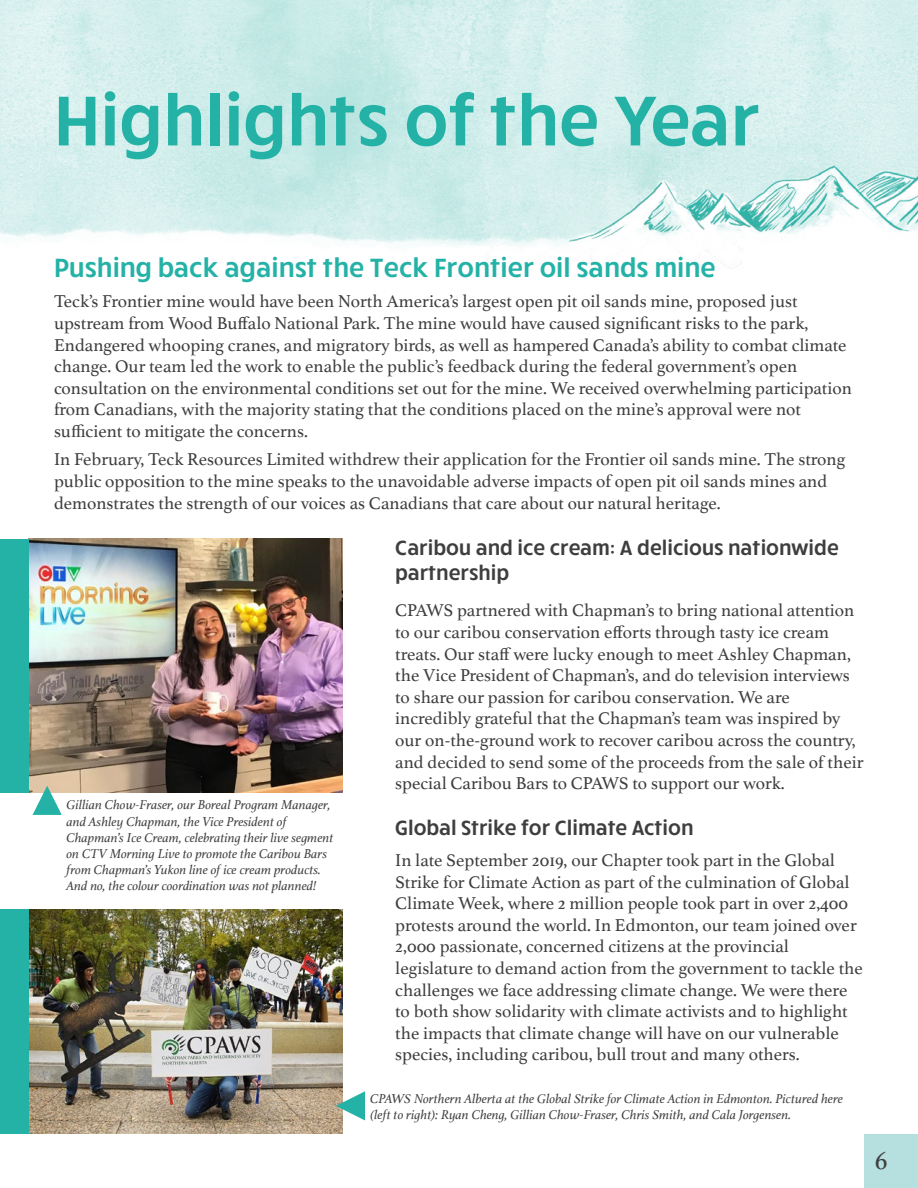
<style>
.page{position:relative;width:918px;height:1188px;background:#fff}
.page>*{position:absolute;margin:0;border:0;box-sizing:border-box;transform-origin:0 0}
.Header_1{font:600 72px "Ruck Sack";color:#24b2a6}
.Header_2{font:600 27px "Ruck Sack";color:#24b2a6}
.Page_Numbers{font:27px "Athelas";color:#3e3e3f}
.Header_3{font:600 21px/25.2px "Ruck Sack";color:#3e3e3f}
.Paragraph_2{font:18px/21.6px "Athelas";color:#3e3e3f}
.Image_Caption{font:italic 13.5px/16.2px "Athelas";color:#3e3e3f}
</style>
<div class="page">
<img style="left:0;top:0;width:918px;height:269px">
<img style="left:28px;top:539px;width:314px;height:254px">
<img style="left:28px;top:910px;width:314px;height:224px">
<div style="left:0;top:539px;width:28px;height:254px;background:#24b2a6"></div>
<div style="left:0;top:910px;width:28px;height:224px;background:#24b2a6"></div>
<svg style="left:336px;top:1091px;width:29px;height:29px"></svg>
<div style="left:864px;top:1134px;width:54px;height:54px;background:#b5e0df"></div>
<svg style="left:33px;top:786px;width:29px;height:29px"></svg>
<p class="Header_1" style="left:54px;top:71px;width:707px">Highlights of the Year</p>
<p class="Header_2" style="left:54px;top:249px;width:663px">Pushing back against the Teck Frontier oil sands mine</p>
<p class="Paragraph_2" style="left:54px;top:290px;width:799px">Teck’s Frontier mine would have been North America’s largest open pit oil sands mine, proposed just upstream from Wood Buffalo National Park. The mine would have caused significant risks to the park, Endangered whooping cranes, and migratory birds, as well as hampered Canada’s ability to combat climate change. Our team led the work to enable the public’s feedback during the federal government’s open consultation on the environmental conditions set out for the mine. We received overwhelming participation from Canadians, with the majority stating that the conditions placed on the mine’s approval were not sufficient to mitigate the concerns.</p>
<p class="Paragraph_2" style="left:54px;top:448px;width:793px">In February, Teck Resources Limited withdrew their application for the Frontier oil sands mine. The strong public opposition to the mine speaks to the unavoidable adverse impacts of open pit oil sands mines and demonstrates the strength of our voices as Canadians that care about our natural heritage.</p>
<p class="Header_3" style="left:395px;top:534px;width:445px">Caribou and ice cream: A delicious nationwide partnership</p>
<p class="Image_Caption" style="left:66px;top:797px;width:269px">Gillian Chow-Fraser, our Boreal Program Manager, and Ashley Chapman, the Vice President of Chapman’s Ice Cream, celebrating their live segment on CTV Morning Live to promote the Caribou Bars from Chapman’s Yukon line of ice cream products.<br>And no, the colour coordination was not planned!</p>
<p class="Paragraph_2" style="left:395px;top:599px;width:470px">CPAWS partnered with Chapman’s to bring national attention to our caribou conservation efforts through tasty ice cream treats. Our staff were lucky enough to meet Ashley Chapman, the Vice President of Chapman’s, and do television interviews to share our passion for caribou conservation. We are incredibly grateful that the Chapman’s team was inspired by our on-the-ground work to recover caribou across the country, and decided to send some of the proceeds from the sale of their special Caribou Bars to CPAWS to support our work.</p>
<p class="Header_3" style="left:395px;top:814px;width:300px">Global Strike for Climate Action</p>
<p class="Paragraph_2" style="left:395px;top:849px;width:469px">In late September 2019, our Chapter took part in the Global Strike for Climate Action as part of the culmination of Global Climate Week, where 2 million people took part in over 2,400 protests around the world. In Edmonton, our team joined over 2,000 passionate, concerned citizens at the provincial legislature to demand action from the government to tackle the challenges we face addressing climate change. We were there to both show solidarity with climate activists and to highlight the impacts that climate change will have on our vulnerable species, including caribou, bull trout and many others.</p>
<p class="Image_Caption" style="left:370px;top:1090px;width:475px">CPAWS Northern Alberta at the Global Strike for Climate Action in Edmonton. Pictured here (left to right): Ryan Cheng, Gillian Chow-Fraser, Chris Smith, and Cala Jorgensen.</p>
<p class="Page_Numbers" style="left:875px;top:1138px;width:14px">6</p>
</div>
